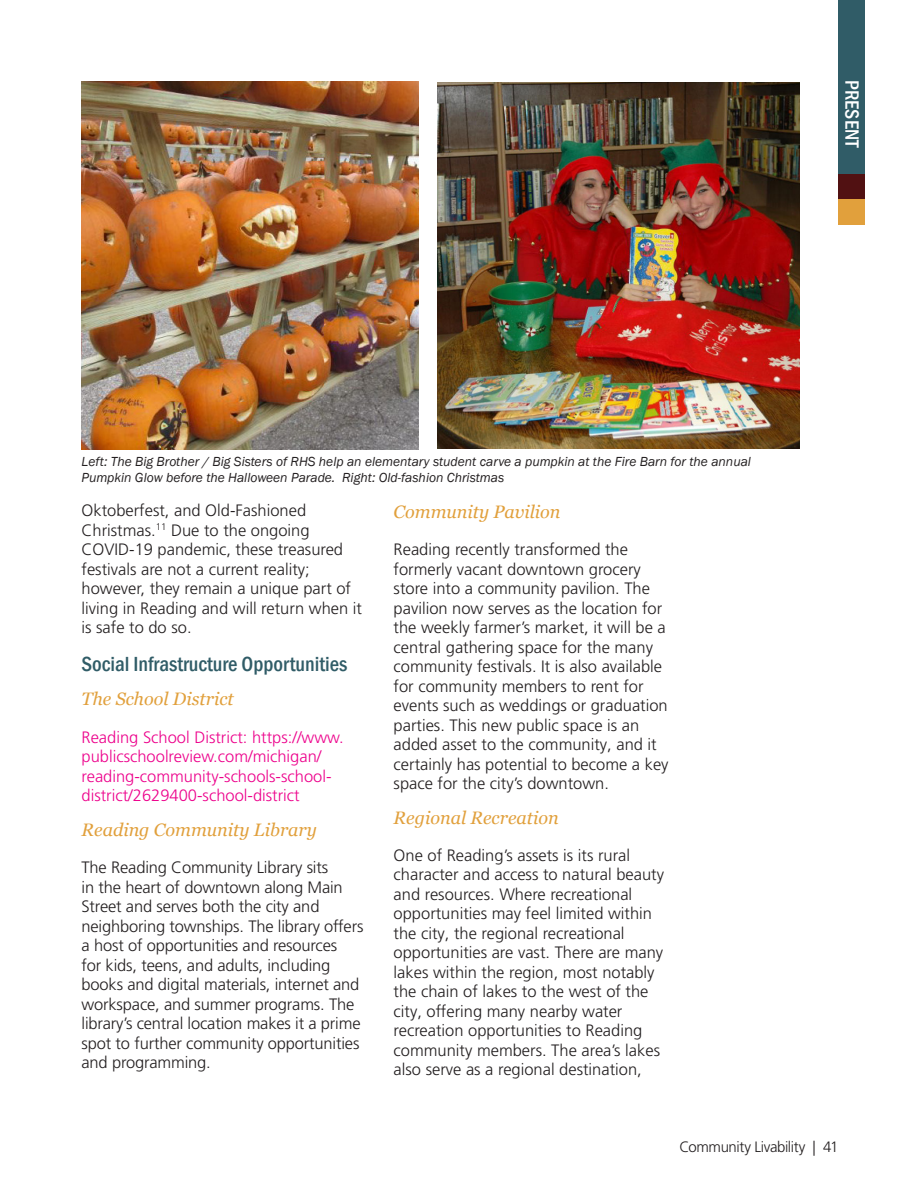
<style>
.page{position:relative;width:918px;height:1188px;background:#fff}
.page>*{position:absolute;margin:0;border:0;box-sizing:border-box;transform-origin:0 0}
.Heading_2{font:500 condensed 21px "Franklin Gothic";color:#305c67}
.t1{font:500 condensed 19.8px "Franklin Gothic";color:#fff}
.Heading_3{font:italic 18px "Georgia";color:#e1a03c}
.t2{font:300 16.5px/19.5px "Frutiger LT Pro";color:#231f20}
.t3{font:300 16.5px/19.5px "Frutiger LT Pro";color:#ed028c}
.t4{font:300 15px "Frutiger LT Pro";letter-spacing:-.03em;color:#231f20}
.t5{font:italic 13.5px/16.2px "Franklin Gothic";color:#231f20}
</style>
<div class="page">
<div style="left:838px;top:173px;width:28px;height:26px;background:#511112"></div>
<div style="left:838px;top:0;width:28px;height:173px;background:#305c67"></div>
<div style="left:838px;top:199px;width:28px;height:26px;background:#e1a03c"></div>
<img style="left:82px;top:81px;width:336px;height:369px">
<img style="left:438px;top:83px;width:362px;height:365px">
<p class="t1" style="left:865px;top:80px;width:69px;rotate:90deg">PRESENT</p>
<p class="t5" style="left:82px;top:454px;width:671px">Left: The Big Brother / Big Sisters of RHS help an elementary student carve a pumpkin at the Fire Barn for the annual<br>Pumpkin Glow before the Halloween Parade. Right: Old-fashion Christmas</p>
<p class="t2" style="left:82px;top:501px;width:282px">Oktoberfest, and Old-Fashioned<br>Christmas.<sup>11</sup> Due to the ongoing<br>COVID-19 pandemic, these treasured festivals are not a current reality; however, they remain a unique part of living in Reading and will return when it is safe to do so.</p>
<p class="Heading_2" style="left:82px;top:650px;width:267px">Social Infrastructure Opportunities</p>
<p class="Heading_3" style="left:82px;top:689px;width:154px">The School District</p>
<p class="t3" style="left:82px;top:727px;width:264px">Reading School District: https://www. publicschoolreview.com/michigan/ reading-community-schools-school&shy;district/2629400-school-district</p>
<p class="Heading_3" style="left:82px;top:819px;width:237px">Reading Community Library</p>
<p class="t2" style="left:82px;top:858px;width:283px">The Reading Community Library sits<br>in the heart of downtown along Main Street and serves both the city and neighboring townships. The library offers a host of opportunities and resources<br>for kids, teens, and adults, including books and digital materials, internet and workspace, and summer programs. The library’s central location makes it a prime spot to further community opportunities and programming.</p>
<p class="Heading_3" style="left:394px;top:501px;width:168px">Community Pavilion</p>
<p class="t2" style="left:394px;top:540px;width:277px">Reading recently transformed the formerly vacant downtown grocery store into a community pavilion. The pavilion now serves as the location for the weekly farmer’s market, it will be a central gathering space for the many community festivals. It is also available for community members to rent for events such as weddings or graduation parties. This new public space is an added asset to the community, and it certainly has potential to become a key space for the city’s downtown.</p>
<p class="Heading_3" style="left:394px;top:807px;width:167px">Regional Recreation</p>
<p class="t2" style="left:394px;top:846px;width:272px">One of Reading’s assets is its rural character and access to natural beauty and resources. Where recreational opportunities may feel limited within the city, the regional recreational opportunities are vast. There are many lakes within the region, most notably the chain of lakes to the west of the city, offering many nearby water recreation opportunities to Reading community members. The area’s lakes also serve as a regional destination,</p>
<p class="t4" style="left:680px;top:1138px;width:160px">Community Livability | 41</p>
</div>
